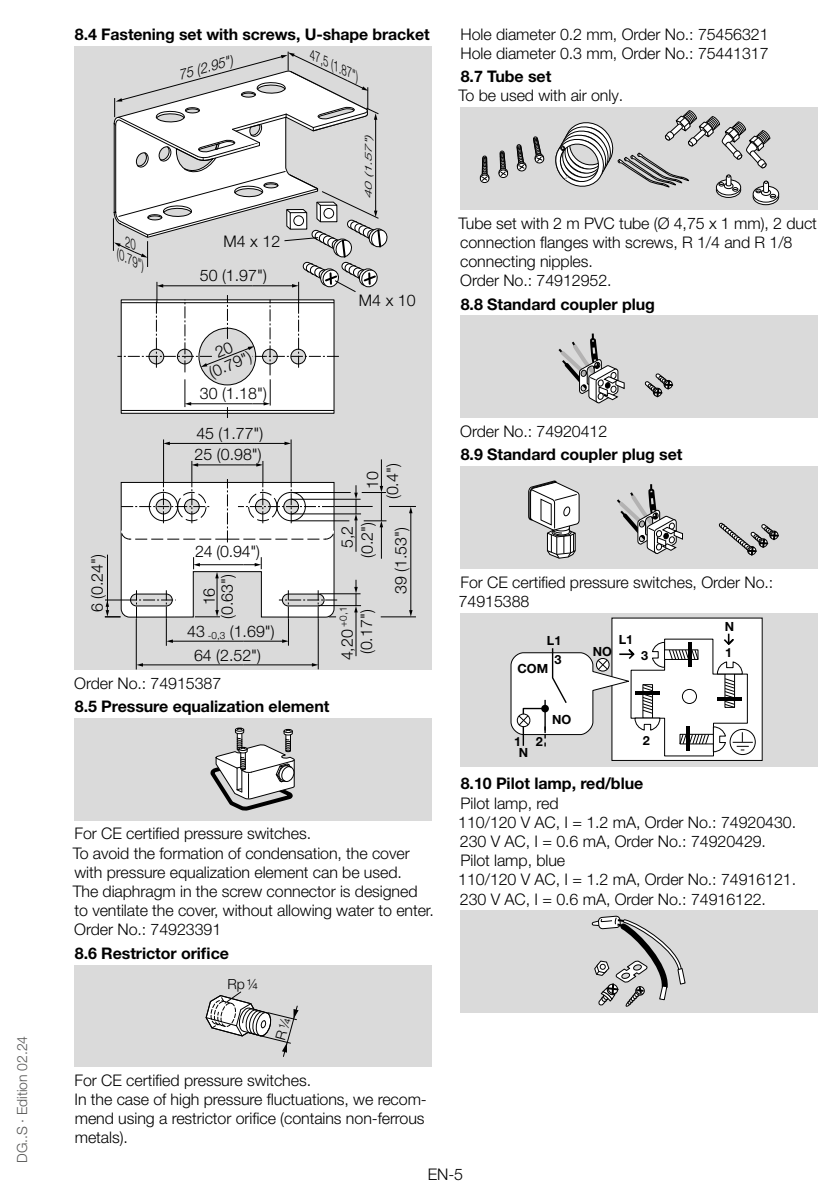
<style>
.page{position:relative;width:840px;height:1191px;background:#fff}
.page>*{position:absolute;margin:0;border:0;box-sizing:border-box;transform-origin:0 0}
.t1{font:300 16px/19.2px "Helvetica Neue LT Pro";letter-spacing:-.005em;color:#000}
.t2{font:700 16px "Helvetica Neue LT Pro";letter-spacing:-.005em;color:#000}
.t3{font:italic 300 14.4px "Helvetica Neue LT Pro";color:#000;scale:.92 1}
.t4{font:300 14px "Helvetica Neue LT Pro";letter-spacing:-.005em;color:#575756}
.t5{font:italic 300 13.4px/14.4px "Helvetica Neue LT Pro";color:#000;scale:.79 1}
.t6{font:700 12.6px/18.6px "Helvetica Neue LT Pro";color:#000;text-align:right}
.t7{font:italic 300 9.6px "Helvetica Neue LT Pro";color:#000;scale:1.55 1}
</style>
<div class="page">
<div style="left:74px;top:46px;width:357px;height:623px;background:#dadada"></div>
<hr style="left:163px;top:439px;width:1px;height:43px;background:#000">
<hr style="left:290px;top:439px;width:1px;height:43px;background:#000">
<hr style="left:168px;top:443px;width:77px;height:1px;background:#000">
<svg style="left:163px;top:442px;width:7px;height:3px"></svg>
<hr style="left:245px;top:443px;width:40px;height:1px;background:#000">
<svg style="left:284px;top:441px;width:7px;height:4px"></svg>
<hr style="left:113px;top:218px;width:1px;height:33px;background:#000">
<hr style="left:136px;top:618px;width:1px;height:51px;background:#000">
<hr style="left:318px;top:618px;width:1px;height:51px;background:#000">
<hr style="left:142px;top:664px;width:101px;height:1px;background:#000">
<svg style="left:136px;top:663px;width:7px;height:3px"></svg>
<hr style="left:243px;top:664px;width:70px;height:1px;background:#000">
<svg style="left:312px;top:663px;width:6px;height:3px"></svg>
<svg style="left:114px;top:52px;width:274px;height:366px"></svg>
<hr style="left:334px;top:506px;width:38px;height:1px;background:#000">
<svg style="left:105px;top:461px;width:232px;height:185px"></svg>
<hr style="left:380px;top:616px;width:36px;height:1px;background:#000">
<hr style="left:410px;top:512px;width:1px;height:99px;background:#000">
<svg style="left:409px;top:610px;width:3px;height:6px"></svg>
<hr style="left:319px;top:593px;width:41px;height:1px;background:#000">
<hr style="left:318px;top:605px;width:43px;height:1px;background:#000">
<hr style="left:355px;top:611px;width:1px;height:45px;background:#000">
<svg style="left:354px;top:580px;width:3px;height:32px"></svg>
<hr style="left:291px;top:499px;width:69px;height:1px;background:#000">
<hr style="left:291px;top:513px;width:70px;height:1px;background:#000">
<hr style="left:355px;top:519px;width:1px;height:33px;background:#000">
<hr style="left:291px;top:492px;width:59px;height:1px;background:#000">
<hr style="left:291px;top:520px;width:58px;height:1px;background:#000">
<hr style="left:381px;top:526px;width:1px;height:33px;background:#000">
<svg style="left:354px;top:459px;width:62px;height:68px"></svg>
<div style="left:74px;top:718px;width:357px;height:102px;background:#dadada"></div>
<svg style="left:210px;top:727px;width:85px;height:84px"></svg>
<div style="left:74px;top:964px;width:357px;height:102px;background:#dadada"></div>
<div style="left:459px;top:108px;width:357px;height:102px;background:#dadada"></div>
<svg style="left:752px;top:189px;width:26px;height:16px"></svg>
<div style="left:752px;top:188px;width:26px;height:17px;border:1px solid #000;border-radius:50%"></div>
<svg style="left:752px;top:186px;width:26px;height:16px"></svg>
<div style="left:752px;top:186px;width:26px;height:17px;border:1px solid #000;border-radius:50%"></div>
<div style="left:479px;top:173px;width:10px;height:9px;border:1px solid #000;border-radius:50%"></div>
<div style="left:479px;top:174px;width:10px;height:9px;border:1px solid #000;border-radius:50%"></div>
<svg style="left:480px;top:155px;width:8px;height:27px"></svg>
<div style="left:498px;top:168px;width:9px;height:8px;background:#d0d0d0;border-radius:50%"></div>
<div style="left:498px;top:168px;width:10px;height:9px;border:1px solid #000;border-radius:50%"></div>
<div style="left:498px;top:170px;width:9px;height:8px;background:#cacaca;border-radius:50%"></div>
<div style="left:498px;top:169px;width:10px;height:9px;border:1px solid #000;border-radius:50%"></div>
<svg style="left:499px;top:150px;width:7px;height:28px"></svg>
<div style="left:516px;top:161px;width:10px;height:9px;border:1px solid #000;border-radius:50%"></div>
<div style="left:517px;top:163px;width:9px;height:8px;background:#151515;border-radius:50%"></div>
<div style="left:516px;top:163px;width:10px;height:9px;border:1px solid #000;border-radius:50%"></div>
<svg style="left:516px;top:144px;width:9px;height:26px"></svg>
<div style="left:534px;top:153px;width:10px;height:9px;border:1px solid #000;border-radius:4px"></div>
<div style="left:534px;top:154px;width:10px;height:10px;border:1px solid #000;border-radius:4px"></div>
<svg style="left:533px;top:136px;width:10px;height:27px"></svg>
<svg style="left:555px;top:110px;width:221px;height:89px"></svg>
<div style="left:459px;top:316px;width:357px;height:102px;background:#dadada"></div>
<svg style="left:644px;top:373px;width:29px;height:25px"></svg>
<svg style="left:558px;top:333px;width:66px;height:71px"></svg>
<div style="left:459px;top:466px;width:357px;height:102px;background:#dadada"></div>
<svg style="left:718px;top:522px;width:61px;height:34px"></svg>
<svg style="left:617px;top:484px;width:66px;height:70px"></svg>
<svg style="left:528px;top:480px;width:51px;height:79px"></svg>
<div style="left:459px;top:613px;width:357px;height:153px;background:#dadada"></div>
<div style="left:611px;top:618px;width:150px;height:142px;background:#fff"></div>
<div style="left:611px;top:617px;width:151px;height:144px;border:1px solid #000"></div>
<div style="left:729px;top:729px;width:26px;height:26px;border:1px solid #000;border-radius:50%"></div>
<svg style="left:510px;top:632px;width:242px;height:125px"></svg>
<div style="left:459px;top:910px;width:357px;height:102px;background:#dadada"></div>
<svg style="left:591px;top:915px;width:95px;height:91px"></svg>
<svg style="left:205px;top:991px;width:93px;height:66px"></svg>
<p class="t4" style="left:13px;top:1162px;width:128px;rotate:-90deg">DG..S · Edition 02.24</p>
<p class="t2" style="left:75px;top:24px;width:356px">8.4 Fastening set with screws, U-shape bracket</p>
<p class="t5" style="left:128px;top:234px;width:39px;rotate:25deg">20 (0.79")</p>
<p class="t1" style="left:87px;top:612px;width:60px;rotate:-90deg">6 (0.24")</p>
<p class="t3" style="left:176px;top:66px;width:62px;rotate:-15deg">75 (2.95")</p>
<p class="t1" style="left:200px;top:224px;width:82px;line-height:33.6px;text-indent:24px">M4 x 12<br>50 (1.97")</p>
<p class="t1" style="left:200px;top:350px;width:46px;line-height:16px;text-align:center;rotate:-23deg">20 (0.79")</p>
<p class="t1" style="left:200px;top:383px;width:69px">30 (1.18")</p>
<p class="t1" style="left:196px;top:423px;width:69px">45 (1.77")</p>
<p class="t1" style="left:194px;top:444px;width:69px">25 (0.98")</p>
<p class="t1" style="left:195px;top:541px;width:66px">24 (0.94")</p>
<p class="t1" style="left:200px;top:619px;width:46px;line-height:18px;text-align:center;rotate:-90deg">16 (0.63")</p>
<p class="t1" style="left:187px;top:619px;width:89px;line-height:24.2px;text-align:center">43 <sub>-0,3</sub> (1.69")<br>64 (2.52")</p>
<p class="t5" style="left:315px;top:48px;width:69px;rotate:25deg">47,5 (1.87")</p>
<p class="t7" style="left:362px;top:199px;width:45px;rotate:-90deg">40(1.57")</p>
<p class="t1" style="left:359px;top:290px;width:58px">M4 x 10</p>
<p class="t1" style="left:362px;top:499px;width:37px;line-height:20px;text-align:center;rotate:-90deg">10 (0.4")</p>
<p class="t1" style="left:336px;top:558px;width:37px;line-height:20px;text-align:center;rotate:-90deg">5,2 (0.2")</p>
<p class="t1" style="left:337px;top:660px;width:55px;text-align:center;rotate:-90deg">4,20 <sup>+0,1 </sup>(0.17")</p>
<p class="t1" style="left:390px;top:594px;width:69px;rotate:-90deg">39 (1.53")</p>
<p class="t1" style="left:74px;top:673px;width:148px">Order No.: 74915387</p>
<p class="t2" style="left:75px;top:696px;width:256px">8.5 Pressure equalization element</p>
<p class="t1" style="left:73px;top:823px;width:362px">For CE certified pressure switches.<br>To avoid the formation of condensation, the cover with pressure equalization element can be used.<br>The diaphragm in the screw connector is designed to ventilate the cover, without allowing water to enter.<br>Order No.: 74923391</p>
<p class="t2" style="left:75px;top:943px;width:155px">8.6 Restrictor orifice</p>
<p class="t1" style="left:460px;top:24px;width:309px">Hole diameter 0.2 mm, Order No.: 75456321<br>Hole diameter 0.3 mm, Order No.: 75441317</p>
<p class="t2" style="left:460px;top:67px;width:92px">8.7 Tube set</p>
<p class="t1" style="left:458px;top:86px;width:166px">To be used with air only.</p>
<p class="t1" style="left:458px;top:213px;width:359px">Tube set with 2 m PVC tube (Ø 4,75 x 1 mm), 2 duct connection flanges with screws, R 1/4 and R 1/8 connecting nipples.<br>Order No.: 74912952.</p>
<p class="t2" style="left:460px;top:294px;width:195px">8.8 Standard coupler plug</p>
<p class="t1" style="left:460px;top:421px;width:148px">Order No.: 74920412</p>
<p class="t2" style="left:460px;top:445px;width:223px">8.9 Standard coupler plug set</p>
<p class="t1" style="left:458px;top:572px;width:316px">For CE certified pressure switches, Order No.:<br>74915388</p>
<p class="t6" style="left:546px;top:631px;width:16px">L1<br>3</p>
<p class="t6" style="left:517px;top:659px;width:32px">COM</p>
<p class="t6" style="left:514px;top:732px;width:30px">1 2</p>
<p class="t6" style="left:518px;top:743px;width:11px">N</p>
<p class="t6" style="left:551px;top:709px;width:21px">NO</p>
<p class="t6" style="left:618px;top:630px;width:16px">L1</p>
<p class="t6" style="left:592px;top:642px;width:21px">NO</p>
<p class="t6" style="left:724px;top:617px;width:11px">N</p>
<p class="t6" style="left:641px;top:646px;width:9px">3</p>
<p class="t6" style="left:724px;top:643px;width:9px">1</p>
<p class="t6" style="left:642px;top:731px;width:9px">2</p>
<p class="t2" style="left:460px;top:774px;width:184px">8.10 Pilot lamp, red/blue</p>
<p class="t1" style="left:458px;top:793px;width:339px">Pilot lamp, red<br>110/120 V AC, I = 1.2 mA, Order No.: 74920430.<br>230 V AC, I = 0.6 mA, Order No.: 74920429.<br>Pilot lamp, blue<br>110/120 V AC, I = 1.2 mA, Order No.: 74916121.<br>230 V AC, I = 0.6 mA, Order No.: 74916122.</p>
<p class="t1" style="left:74px;top:1070px;width:353px">For CE certified pressure switches.<br>In the case of high pressure fluctuations, we recom&shy;mend using a restrictor orifice (contains non-ferrous metals).</p>
<p class="t1" style="left:427px;top:1164px;width:37px">EN-5</p>
</div>
